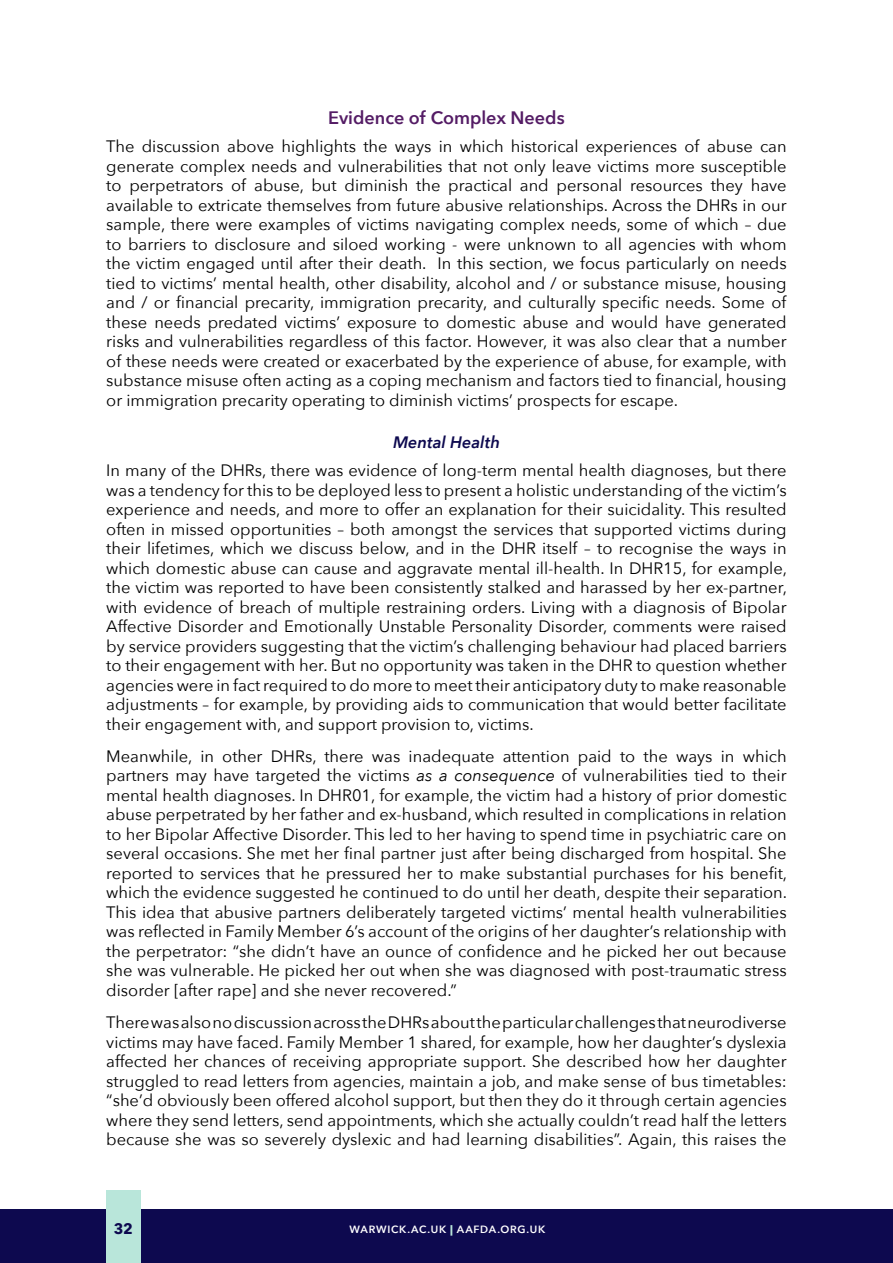
<style>
.page{position:relative;width:893px;height:1263px;background:#fff}
.page>*{position:absolute;margin:0;border:0;box-sizing:border-box;transform-origin:0 0}
.Heading_2{font:600 18px "Avenir Next";color:#541c65}
.t1{font:16.5px/19.5px "Avenir Next";color:#000;text-align:justify}
.Heading_2_Italics{font:italic 600 16.5px "Avenir Next";color:#0d094f}
.t2{font:700 15px "Avenir Next";color:#0d094f}
.t3{font:600 10.5px "Avenir Next";letter-spacing:.075em;color:#fff}
.s1{font-style:italic}
.s2{font-weight:800;color:#b9e6da}
</style>
<div class="page">
<div style="left:0;top:1210px;width:893px;height:53px;background:#0d094f"></div>
<div style="left:106px;top:1191px;width:34px;height:72px;background:#b9e6da"></div>
<p class="Heading_2" style="left:328px;top:103px;width:238px">Evidence of Complex Needs</p>
<p class="t1" style="left:106px;top:136px;width:682px">The discussion above highlights the ways in which historical experiences of abuse can generate complex needs and vulnerabilities that not only leave victims more susceptible to perpetrators of abuse, but diminish the practical and personal resources they have available to extricate themselves from future abusive relationships. Across the DHRs in our sample, there were examples of victims navigating complex needs, some of which – due to barriers to disclosure and siloed working - were unknown to all agencies with whom the victim engaged until after their death. In this section, we focus particularly on needs tied to victims’ mental health, other disability, alcohol and / or substance misuse, housing and / or financial precarity, immigration precarity, and culturally specific needs. Some of these needs predated victims’ exposure to domestic abuse and would have generated risks and vulnerabilities regardless of this factor. However, it was also clear that a number of these needs were created or exacerbated by the experience of abuse, for example, with substance misuse often acting as a coping mechanism and factors tied to financial, housing or immigration precarity operating to diminish victims’ prospects for escape.</p>
<p class="Heading_2_Italics" style="left:393px;top:428px;width:108px">Mental Health</p>
<p class="t1" style="left:106px;top:460px;width:682px">In many of the DHRs, there was evidence of long-term mental health diagnoses, but there was a tendency for this to be deployed less to present a holistic understanding of the victim’s experience and needs, and more to offer an explanation for their suicidality. This resulted often in missed opportunities – both amongst the services that supported victims during their lifetimes, which we discuss below, and in the DHR itself – to recognise the ways in which domestic abuse can cause and aggravate mental ill-health. In DHR15, for example, the victim was reported to have been consistently stalked and harassed by her ex-partner, with evidence of breach of multiple restraining orders. Living with a diagnosis of Bipolar Affective Disorder and Emotionally Unstable Personality Disorder, comments were raised by service providers suggesting that the victim’s challenging behaviour had placed barriers to their engagement with her. But no opportunity was taken in the DHR to question whether agencies were in fact required to do more to meet their anticipatory duty to make reasonable adjustments – for example, by providing aids to communication that would better facilitate their engagement with, and support provision to, victims.</p>
<p class="t1" style="left:106px;top:746px;width:682px">Meanwhile, in other DHRs, there was inadequate attention paid to the ways in which partners may have targeted the victims <span class="s1">as a consequence</span> of vulnerabilities tied to their mental health diagnoses. In DHR01, for example, the victim had a history of prior domestic abuse perpetrated by her father and ex-husband, which resulted in complications in relation to her Bipolar Affective Disorder. This led to her having to spend time in psychiatric care on several occasions. She met her final partner just after being discharged from hospital. She reported to services that he pressured her to make substantial purchases for his benefit, which the evidence suggested he continued to do until her death, despite their separation.<br>This idea that abusive partners deliberately targeted victims’ mental health vulnerabilities was reflected in Family Member 6’s account of the origins of her daughter’s relationship with the perpetrator: “she didn’t have an ounce of confidence and he picked her out because she was vulnerable. He picked her out when she was diagnosed with post-traumatic stress disorder [after rape] and she never recovered.”</p>
<p class="t1" style="left:106px;top:1012px;width:682px">There was also no discussion across the DHRs about the particular challenges that neurodiverse victims may have faced. Family Member 1 shared, for example, how her daughter’s dyslexia affected her chances of receiving appropriate support. She described how her daughter struggled to read letters from agencies, maintain a job, and make sense of bus timetables: “she’d obviously been offered alcohol support, but then they do it through certain agencies where they send letters, send appointments, which she actually couldn’t read half the letters because she was so severely dyslexic and had learning disabilities”. Again, this raises the</p>
<p class="t2" style="left:114px;top:1216px;width:21px">32</p>
<p class="t3" style="left:350px;top:1220px;width:197px">WARWICK.AC.UK <span class="s2">|</span> AAFDA.ORG.UK</p>
</div>
